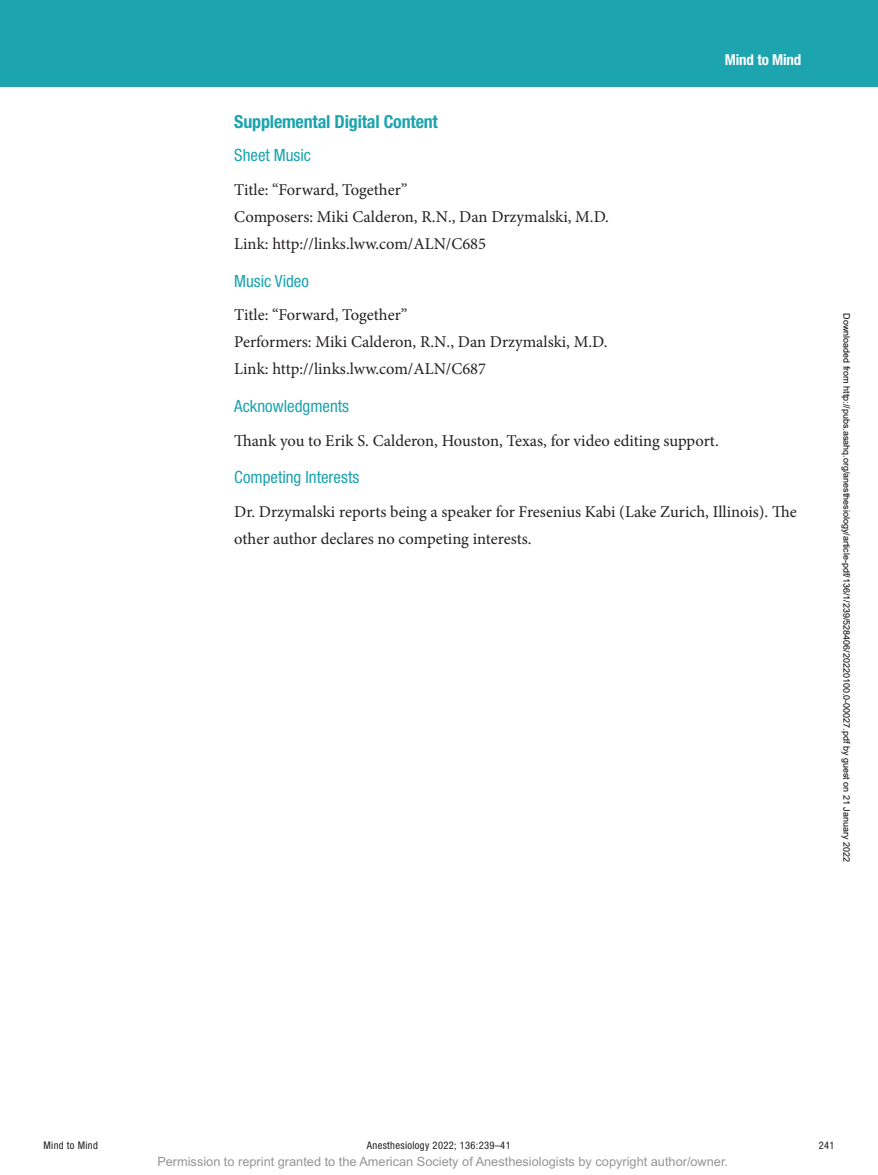
<style>
.page{position:relative;width:878px;height:1175px;background:#fff}
.page>*{position:absolute;margin:0;border:0;box-sizing:border-box;transform-origin:0 0}
.t1{font:700 condensed 18px "Helvetica Neue LT Std";letter-spacing:-.01em;color:#1ca4af}
.t2{font:condensed 16.8px "Helvetica Neue LT Std";color:#1ca4af}
.t3{font:16.5px/27px "Minion Pro";color:#231f20}
.t4{font:700 condensed 15px "Helvetica Neue LT Std";letter-spacing:-.01em;color:#fff}
.t5{font:12.75px "Arial MT Std";color:#939598}
.t6{font:condensed 10.5px "Helvetica Neue LT Std";letter-spacing:.03em;color:#231f20}
.t7{font:9px "Arial";color:#000}
</style>
<div class="page">
<div style="left:0;top:0;width:878px;height:86px;background:#1ca4af"></div>
<p class="t4" style="left:716px;top:51px;width:79px">Mind to Min</p>
<p class="t4" style="left:724px;top:51px;width:78px">Mind to Mind</p>
<p class="t1" style="left:234px;top:110px;width:205px">Supplemental Digital Content</p>
<p class="t2" style="left:234px;top:146px;width:78px">Sheet Music</p>
<p class="t3" style="left:234px;top:176px;width:376px">Title: “Forward, Together”<br>Composers: Miki Calderon, R.N., Dan Drzymalski, M.D.<br>Link: http://links.lww.com/ALN/C685</p>
<p class="t2" style="left:234px;top:271px;width:76px">Music Video</p>
<p class="t3" style="left:234px;top:302px;width:375px">Title: “Forward, Together”<br>Performers: Miki Calderon, R.N., Dan Drzymalski, M.D.<br>Link: http://links.lww.com/ALN/C687</p>
<p class="t2" style="left:234px;top:396px;width:116px">Acknowledgments</p>
<p class="t3" style="left:234px;top:427px;width:486px">Thank you to Erik S. Calderon, Houston, Texas, for video editing support.</p>
<p class="t2" style="left:234px;top:467px;width:126px">Competing Interests</p>
<p class="t3" style="left:234px;top:498px;width:564px">Dr. Drzymalski reports being a speaker for Fresenius Kabi (Lake Zurich, Illinois). The other author declares no competing interests.</p>
<p class="t7" style="left:850px;top:313px;width:550px;rotate:90deg">Downloaded from http://pubs.asahq.org/anesthesiology/article-pdf/136/1/239/528406/20220100.0-00027.pdf by guest on 21 January 2022</p>
<p class="t6" style="left:44px;top:1139px;width:56px">Mind to Mind</p>
<p class="t6" style="left:367px;top:1139px;width:145px">Anesthesiology 2022; 136:239–41</p>
<p class="t6" style="left:818px;top:1139px;width:17px">241</p>
<p class="t5" style="left:157px;top:1154px;width:572px">Permission to reprint granted to the American Society of Anesthesiologists by copyright author/owner.</p>
</div>
